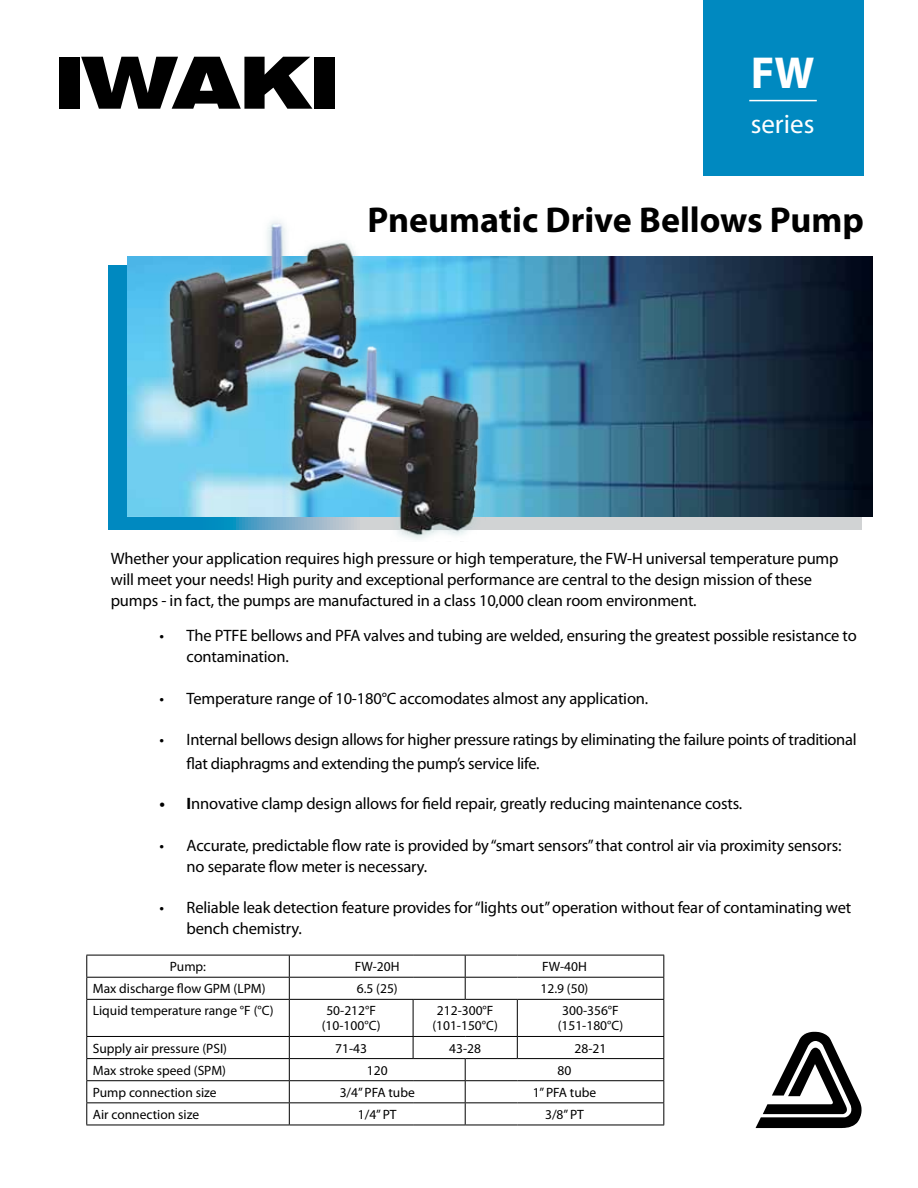
<style>
.page{position:relative;width:918px;height:1188px;background:#fff}
.page>*{position:absolute;margin:0;border:0;box-sizing:border-box;transform-origin:0 0}
.t1{font:900 expanded 72px "Swiss 721 BT";color:#000}
.t2{font:700 45px "Myriad Pro";color:#fff}
.t3{font:700 36px "Myriad Pro";color:#000}
.t4{font:27px "Myriad Pro";color:#fff}
.t5{font:16.5px/21px "Myriad Pro";letter-spacing:-.01em;color:#000}
.t6{font:13.5px/15px "Myriad Pro";color:#000;text-align:center}
.s1{font-weight:700}
</style>
<div class="page">
<div style="left:703px;top:0;width:161px;height:175px;background:#0089c0"></div>
<svg style="left:108px;top:266px;width:754px;height:263px;background:#5ca7c5"></svg>
<svg style="left:756px;top:1032px;width:106px;height:96px"></svg>
<hr style="left:749px;top:100px;width:68px;height:1px;background:#fff">
<img style="left:127px;top:256px;width:746px;height:260px">
<img style="left:132px;top:221px;width:381px;height:319px">
<hr style="left:86px;top:955px;width:203px;height:1px;background:#000">
<hr style="left:289px;top:955px;width:124px;height:1px;background:#000">
<hr style="left:413px;top:955px;width:52px;height:1px;background:#000">
<hr style="left:465px;top:955px;width:52px;height:1px;background:#000">
<hr style="left:517px;top:955px;width:147px;height:1px;background:#000">
<hr style="left:86px;top:977px;width:203px;height:1px;background:#000">
<svg style="left:86px;top:955px;width:1px;height:44px"></svg>
<hr style="left:289px;top:977px;width:124px;height:1px;background:#000">
<svg style="left:289px;top:955px;width:1px;height:44px"></svg>
<hr style="left:413px;top:977px;width:52px;height:1px;background:#000">
<hr style="left:465px;top:977px;width:52px;height:1px;background:#000">
<svg style="left:465px;top:955px;width:1px;height:44px"></svg>
<hr style="left:517px;top:977px;width:147px;height:1px;background:#000">
<svg style="left:663px;top:955px;width:1px;height:44px"></svg>
<hr style="left:86px;top:999px;width:203px;height:1px;background:#000">
<hr style="left:86px;top:1000px;width:1px;height:36px;background:#000">
<hr style="left:289px;top:999px;width:124px;height:1px;background:#000">
<hr style="left:289px;top:1000px;width:1px;height:36px;background:#000">
<hr style="left:413px;top:999px;width:52px;height:1px;background:#000">
<hr style="left:413px;top:1000px;width:1px;height:36px;background:#000">
<hr style="left:465px;top:999px;width:52px;height:1px;background:#000">
<hr style="left:517px;top:999px;width:147px;height:1px;background:#000">
<hr style="left:517px;top:1000px;width:1px;height:36px;background:#000">
<hr style="left:663px;top:1000px;width:1px;height:36px;background:#000">
<hr style="left:86px;top:1036px;width:203px;height:1px;background:#000">
<hr style="left:289px;top:1036px;width:124px;height:1px;background:#000">
<hr style="left:413px;top:1036px;width:52px;height:1px;background:#000">
<svg style="left:413px;top:1037px;width:1px;height:21px"></svg>
<hr style="left:465px;top:1036px;width:52px;height:1px;background:#000">
<hr style="left:517px;top:1036px;width:147px;height:1px;background:#000">
<svg style="left:517px;top:1037px;width:1px;height:21px"></svg>
<hr style="left:86px;top:1058px;width:203px;height:1px;background:#000">
<hr style="left:289px;top:1058px;width:124px;height:1px;background:#000">
<hr style="left:413px;top:1058px;width:52px;height:1px;background:#000">
<hr style="left:465px;top:1058px;width:52px;height:1px;background:#000">
<hr style="left:517px;top:1058px;width:147px;height:1px;background:#000">
<hr style="left:86px;top:1080px;width:203px;height:1px;background:#000">
<hr style="left:289px;top:1080px;width:124px;height:1px;background:#000">
<hr style="left:413px;top:1080px;width:52px;height:1px;background:#000">
<hr style="left:465px;top:1080px;width:52px;height:1px;background:#000">
<hr style="left:517px;top:1080px;width:147px;height:1px;background:#000">
<hr style="left:86px;top:1102px;width:203px;height:1px;background:#000">
<svg style="left:86px;top:1037px;width:1px;height:88px"></svg>
<hr style="left:289px;top:1102px;width:124px;height:1px;background:#000">
<svg style="left:289px;top:1037px;width:1px;height:88px"></svg>
<hr style="left:413px;top:1102px;width:52px;height:1px;background:#000">
<hr style="left:465px;top:1102px;width:52px;height:1px;background:#000">
<svg style="left:465px;top:1059px;width:1px;height:66px"></svg>
<hr style="left:517px;top:1102px;width:147px;height:1px;background:#000">
<svg style="left:663px;top:1037px;width:1px;height:88px"></svg>
<hr style="left:86px;top:1125px;width:203px;height:1px;background:#000">
<hr style="left:289px;top:1125px;width:124px;height:1px;background:#000">
<hr style="left:413px;top:1125px;width:52px;height:1px;background:#000">
<hr style="left:465px;top:1125px;width:52px;height:1px;background:#000">
<hr style="left:517px;top:1125px;width:147px;height:1px;background:#000">
<h1 class="t1" style="left:54px;top:39px;width:288px">IWAKI</h1>
<h2 class="t2" style="left:751px;top:43px;width:65px">FW</h2>
<h3 class="t4" style="left:751px;top:107px;width:65px">series</h3>
<h3 class="t3" style="left:368px;top:196px;width:498px">Pneumatic Drive Bellows Pump</h3>
<p class="t5" style="left:111px;top:548px;width:729px">Whether your application requires high pressure or high temperature, the FW-H universal temperature pump will meet your needs! High purity and exceptional performance are central to the design mission of these pumps - in fact, the pumps are manufactured in a class 10,000 clean room environment.</p>
<p class="t5" style="left:187px;top:625px;width:672px;text-indent:-27px">• The PTFE bellows and PFA valves and tubing are welded, ensuring the greatest possible resistance to contamination.</p>
<p class="t5" style="left:160px;top:688px;width:490px">• Temperature range of 10-180°C accomodates almost any application.</p>
<p class="t5" style="left:187px;top:727px;width:672px;line-height:24px;text-indent:-27px">• Internal bellows design allows for higher pressure ratings by eliminating the failure points of traditional flat diaphragms and extending the pump’s service life.</p>
<p class="t5" style="left:160px;top:793px;width:584px"><span class="s1">• I</span>nnovative clamp design allows for field repair, greatly reducing maintenance costs.</p>
<p class="t5" style="left:187px;top:835px;width:656px;text-indent:-27px">• Accurate, predictable flow rate is provided by “smart sensors” that control air via proximity sensors: no separate flow meter is necessary.</p>
<p class="t5" style="left:187px;top:897px;width:666px;text-indent:-27px">• Reliable leak detection feature provides for “lights out” operation without fear of contaminating wet bench chemistry.</p>
<p class="t6" style="left:170px;top:959px;width:38px">Pump:</p>
<p class="t6" style="left:355px;top:959px;width:46px">FW-20H</p>
<p class="t6" style="left:542px;top:959px;width:46px">FW-40H</p>
<p class="t6" style="left:93px;top:981px;width:174px">Max discharge flow GPM (LPM)</p>
<p class="t6" style="left:357px;top:981px;width:43px">6.5 (25)</p>
<p class="t6" style="left:541px;top:981px;width:49px">12.9 (50)</p>
<p class="t6" style="left:93px;top:1003px;width:182px">Liquid temperature range °F (°C)</p>
<p class="t6" style="left:322px;top:1003px;width:60px">50-212°F (10-100°C)</p>
<p class="t6" style="left:432px;top:1003px;width:67px">212-300°F (101-150°C)</p>
<p class="t6" style="left:558px;top:1003px;width:67px">300-356°F (151-180°C)</p>
<p class="t6" style="left:93px;top:1040px;width:136px">Supply air pressure (PSI)</p>
<p class="t6" style="left:335px;top:1040px;width:33px">71-43</p>
<p class="t6" style="left:449px;top:1040px;width:33px">43-28</p>
<p class="t6" style="left:575px;top:1040px;width:33px">28-21</p>
<p class="t6" style="left:93px;top:1062px;width:135px">Max stroke speed (SPM)</p>
<p class="t6" style="left:367px;top:1062px;width:22px">120</p>
<p class="t6" style="left:558px;top:1062px;width:15px">80</p>
<p class="t6" style="left:93px;top:1085px;width:125px">Pump connection size</p>
<p class="t6" style="left:340px;top:1085px;width:77px">3/4” PFA tube</p>
<p class="t6" style="left:533px;top:1085px;width:65px">1” PFA tube</p>
<p class="t6" style="left:93px;top:1107px;width:108px">Air connection size</p>
<p class="t6" style="left:358px;top:1107px;width:40px">1/4” PT</p>
<p class="t6" style="left:545px;top:1107px;width:40px">3/8” PT</p>
</div>
